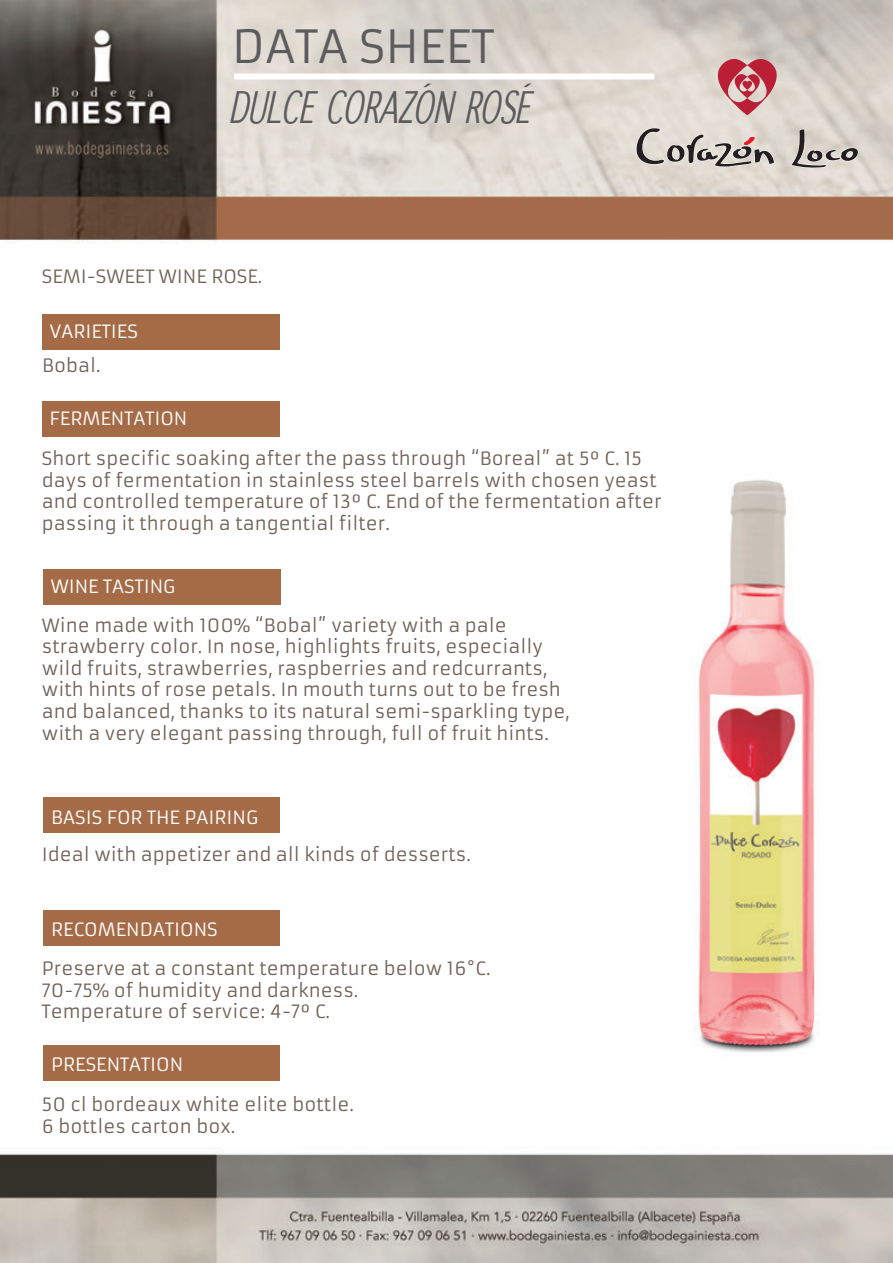
<style>
.page{position:relative;width:893px;height:1263px;background:#fff}
.page>*{position:absolute;margin:0;border:0;box-sizing:border-box;transform-origin:0 0}
.t1{font:45px "Armata";color:#5c5c5f}
.t2{font:italic condensed 42px "Winterthur";color:#5c5c5f}
.t3{font:18px/21.6px "Armata";color:#716259}
.t4{font:18px "Armata";color:#fff}
</style>
<div class="page">
<img style="left:693px;top:480px;width:125px;height:573px">
<img style="left:0;top:1153px;width:892px;height:110px">
<img style="left:0;top:0;width:892px;height:243px">
<div style="left:234px;top:74px;width:420px;height:6px;background:#fff"></div>
<div style="left:42px;top:314px;width:237px;height:36px;background:#a56b47"></div>
<div style="left:42px;top:401px;width:237px;height:36px;background:#a56b47"></div>
<div style="left:44px;top:1045px;width:236px;height:36px;background:#a56b47"></div>
<div style="left:44px;top:910px;width:236px;height:36px;background:#a56b47"></div>
<div style="left:44px;top:797px;width:236px;height:36px;background:#a56b47"></div>
<div style="left:43px;top:569px;width:237px;height:36px;background:#a56b47"></div>
<svg style="left:635px;top:59px;width:224px;height:140px;background:#d1c3bc"></svg>
<h1 class="t1" style="left:232px;top:19px;width:264px">DATA SHEET</h1>
<h2 class="t2" style="left:232px;top:81px;width:303px">DULCE CORAZÓN ROSÉ</h2>
<p class="t3" style="left:42px;top:266px;width:222px">SEMI-SWEET WINE ROSÉ.</p>
<p class="t4" style="left:49px;top:321px;width:90px">VARIETIES</p>
<p class="t3" style="left:42px;top:355px;width:60px">Bobal.</p>
<p class="t4" style="left:49px;top:408px;width:139px">FERMENTATION</p>
<p class="t3" style="left:42px;top:448px;width:621px">Short specific soaking after the pass through “Boreal” at 5º C. 15 days of fermentation in stainless steel barrels with chosen yeast and controlled temperature of 13º C. End of the fermentation after passing it through a tangential filter.</p>
<p class="t4" style="left:51px;top:576px;width:126px">WINE TASTING</p>
<p class="t3" style="left:42px;top:614px;width:529px">Wine made with 100% “Bobal” variety with a pale strawberry color. In nose, highlights fruits, especially wild fruits, strawberries, raspberries and redcurrants, with hints of rose petals. In mouth turns out to be fresh and balanced, thanks to its natural semi-sparkling type, with a very elegant passing through, full of fruit hints.</p>
<p class="t4" style="left:51px;top:806px;width:208px">BASIS FOR THE PAIRING</p>
<p class="t3" style="left:42px;top:844px;width:430px">Ideal with appetizer and all kinds of desserts.</p>
<p class="t4" style="left:51px;top:918px;width:168px">RECOMENDATIONS</p>
<p class="t3" style="left:42px;top:958px;width:450px">Preserve at a constant temperature below 16°C.<br>70-75% of humidity and darkness.<br>Temperature of service: 4-7º C.</p>
<p class="t4" style="left:51px;top:1053px;width:133px">PRESENTATION</p>
<p class="t3" style="left:42px;top:1094px;width:313px">50 cl bordeaux white elite bottle.<br>6 bottles carton box.</p>
</div>
